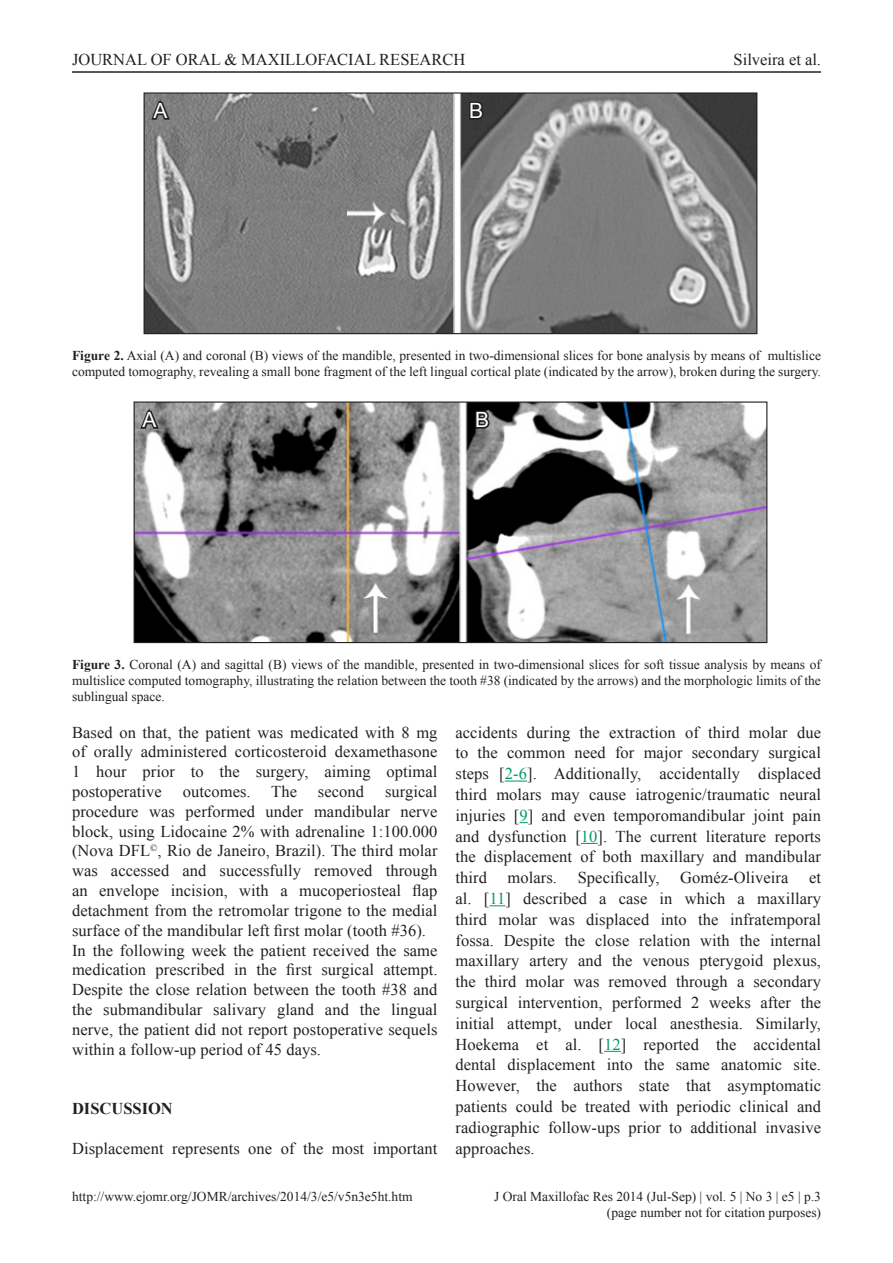
<style>
.page{position:relative;width:893px;height:1263px;background:#fff}
.page>*{position:absolute;margin:0;border:0;box-sizing:border-box;transform-origin:0 0}
.t1{font:21px "Arial";color:#fff}
.t2{font:16.5px/20.9px "Times New Roman";letter-spacing:.005em;color:#231f20;text-align:justify}
.heading2{font:700 16.5px "Times New Roman";color:#231f20}
.fig{font:13.5px/16.2px "Times New Roman";color:#231f20}
.s1{font-weight:700}
.s2{color:#096}
</style>
<div class="page">
<hr style="left:72px;top:71px;width:749px;height:2px;background:#231f20">
<svg style="left:505px;top:781px;width:22px;height:1px"></svg>
<svg style="left:581px;top:843px;width:17px;height:1px"></svg>
<svg style="left:489px;top:905px;width:16px;height:1px"></svg>
<svg style="left:604px;top:1051px;width:17px;height:1px"></svg>
<img style="left:146px;top:94px;width:609px;height:238px">
<div style="left:144px;top:92px;width:613px;height:242px;border:1px solid #231f20"></div>
<img style="left:136px;top:403px;width:629px;height:238px">
<div style="left:134px;top:401px;width:633px;height:242px;border:1px solid #231f20"></div>
<svg style="left:474px;top:408px;width:18px;height:22px"></svg>
<svg style="left:138px;top:401px;width:23px;height:30px"></svg>
<svg style="left:468px;top:99px;width:18px;height:22px"></svg>
<svg style="left:149px;top:92px;width:23px;height:30px"></svg>
<p class="t2" style="left:72px;top:49px;width:395px">JOURNAL OF ORAL &amp; MAXILLOFACIAL RESEARCH</p>
<p class="t2" style="left:734px;top:49px;width:89px">Silveira et al.</p>
<p class="t1" style="left:153px;top:96px;width:16px">A</p>
<p class="t1" style="left:469px;top:96px;width:16px">B</p>
<p class="fig" style="left:72px;top:347px;width:750px"><span class="s1">Figure 2.</span> Axial (A) and coronal (B) views of the mandible, presented in two-dimensional slices for bone analysis by means of multislice computed tomography, revealing a small bone fragment of the left lingual cortical plate (indicated by the arrow), broken during the surgery.</p>
<p class="t1" style="left:143px;top:405px;width:16px">A</p>
<p class="t1" style="left:475px;top:405px;width:16px">B</p>
<p class="fig" style="left:72px;top:656px;width:750px;text-align:justify"><span class="s1">Figure 3.</span> Coronal (A) and sagittal (B) views of the mandible, presented in two-dimensional slices for soft tissue analysis by means of multislice computed tomography, illustrating the relation between the tooth #38 (indicated by the arrows) and the morphologic limits of the sublingual space.</p>
<p class="t2" style="left:72px;top:722px;width:367px;line-height:19.8px">Based on that, the patient was medicated with 8 mg of orally administered corticosteroid dexamethasone 1 hour prior to the surgery, aiming optimal postoperative</p>
<p class="t2" style="left:72px;top:781px;width:367px;line-height:19.8px;text-indent:313px">surgical procedure was performed under mandibular nerve block, using Lidocaine 2% with adrenaline 1:100.000 (Nova DFL<sup>©</sup>, Rio de Janeiro, Brazil). The third molar was accessed and successfully removed through an envelope incision, with a mucoperiosteal flap detachment from the retromolar trigone to the medial surface of the mandibular left first molar (tooth #36).</p>
<p class="t2" style="left:72px;top:939px;width:367px;line-height:19.8px">In the following week the patient received the same medication prescribed in the first surgical attempt.<br>Despite the close relation between the tooth #38 and the submandibular salivary gland and the lingual nerve, the patient did not report postoperative sequels within a follow-up period of 45 days.</p>
<p class="t2" style="left:183px;top:781px;width:116px">outcomes. The</p>
<p class="t2" style="left:318px;top:781px;width:48px">second</p>
<p class="heading2" style="left:72px;top:1096px;width:102px">DISCUSSION</p>
<p class="t2" style="left:72px;top:1137px;width:367px">Displacement represents one of the most important</p>
<p class="t2" style="left:455px;top:721px;width:367px">accidents during the extraction of third molar due to the common need for major secondary surgical steps [<span class="s2">2-6</span>]. Additionally, accidentally displaced third molars may cause iatrogenic/traumatic neural injuries [<span class="s2">9</span>] and even temporomandibular joint pain and dysfunction [<span class="s2">10</span>]. The current literature reports the displacement of both maxillary and mandibular third molars. Specifically, Goméz-Oliveira et al. [<span class="s2">11</span>] described a case in which a maxillary third molar was displaced into the infratemporal fossa. Despite the close relation with the internal maxillary artery and the venous pterygoid plexus, the third molar was removed through a secondary surgical intervention, performed 2 weeks after the initial attempt, under local anesthesia. Similarly, Hoekema et al. [<span class="s2">12</span>] reported the accidental dental displacement into the same anatomic site.<br>However, the authors state that asymptomatic patients could be treated with periodic clinical and radiographic follow-ups prior to additional invasive approaches.</p>
<p class="fig" style="left:72px;top:1188px;width:342px">http://www.ejomr.org/JOMR/archives/2014/3/e5/v5n3e5ht.htm</p>
<p class="fig" style="left:494px;top:1188px;width:328px">J Oral Maxillofac Res 2014 (Jul-Sep) | vol. 5 | No 3 | e5 | p.3</p>
<p class="fig" style="left:607px;top:1204px;width:216px">(page number not for citation purposes)</p>
</div>
